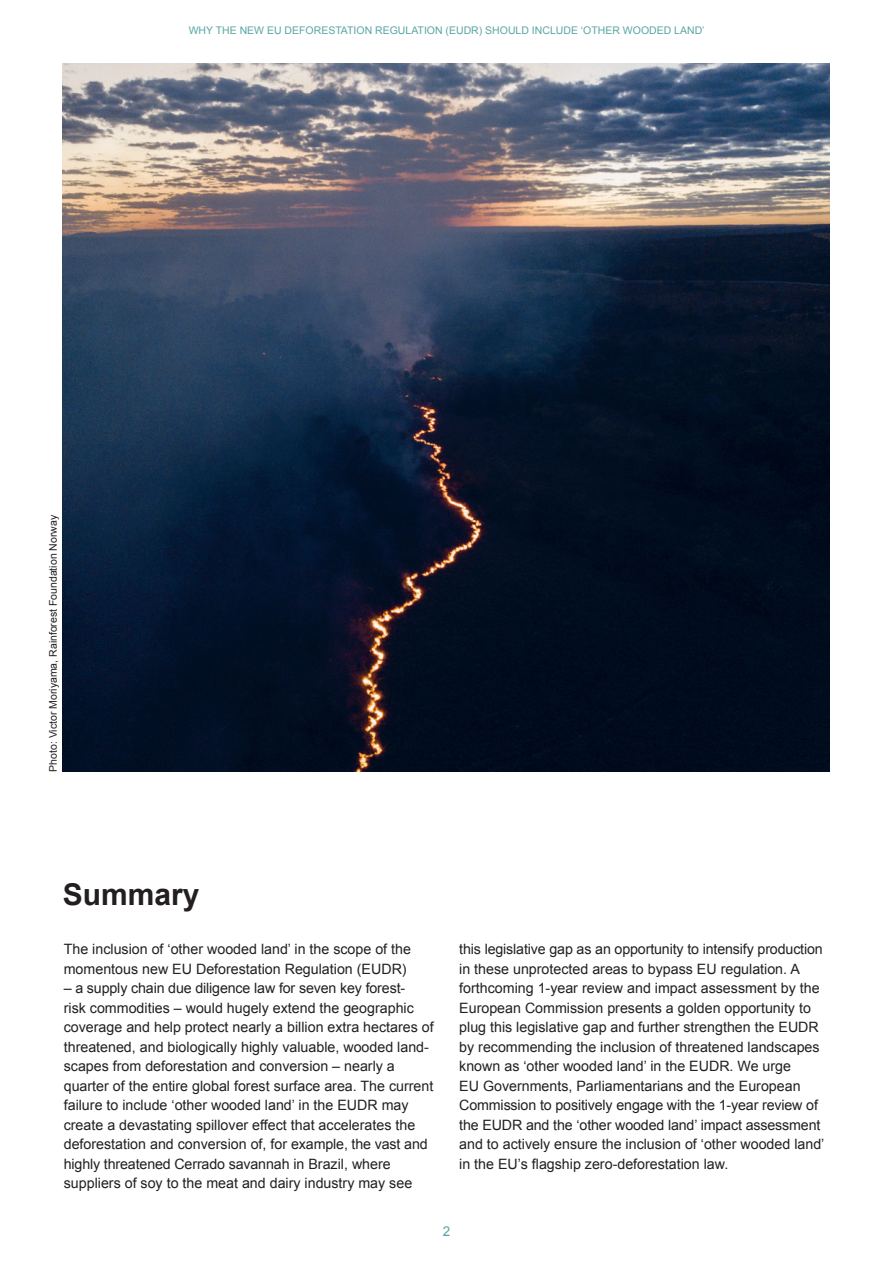
<style>
.page{position:relative;width:893px;height:1263px;background:#fff}
.page>*{position:absolute;margin:0;border:0;box-sizing:border-box;transform-origin:0 0}
.t1{font:700 30px "Arial";color:#231f20}
.t2{font:14.25px/19.5px "Arial";color:#231f20}
.t3{font:13.5px "Arial";color:#58a6a3}
.t4{font:10.5px "Arial";color:#58a6a3}
.t5{font:10.5px "Arial";color:#231f20}
</style>
<div class="page">
<img style="left:63px;top:64px;width:766px;height:708px">
<p class="t4" style="left:189px;top:24px;width:517px">WHY THE NEW EU DEFORESTATION REGULATION (EUDR) SHOULD INCLUDE ‘OTHER WOODED LAND’</p>
<p class="t5" style="left:46px;top:772px;width:258px;rotate:-90deg">Photo: Victor Moriyama, Rainforest Foundation Norway</p>
<h1 class="t1" style="left:63px;top:875px;width:138px">Summary</h1>
<p class="t2" style="left:64px;top:940px;width:349px">The inclusion of ‘other wooded land’ in the scope of the momentous new EU Deforestation Regulation (EUDR)</p>
<p class="t2" style="left:64px;top:979px;width:371px">– a supply chain due diligence law for seven key forest-<br>risk commodities – would hugely extend the geographic coverage and help protect nearly a billion extra hectares of threatened, and biologically highly valuable, wooded land&shy;scapes from deforestation and conversion – nearly a quarter of the entire global forest surface area. The current failure to include ‘other wooded land’ in the EUDR may create a devastating spillover effect that accelerates the deforestation and conversion of, for example, the vast and highly threatened Cerrado savannah in Brazil, where suppliers of soy to the meat and dairy industry may see</p>
<p class="t2" style="left:459px;top:940px;width:367px">this legislative gap as an opportunity to intensify production in these unprotected areas to bypass EU regulation. A forthcoming 1-year review and impact assessment by the European Commission presents a golden opportunity to plug this legislative gap and further strengthen the EUDR by recommending the inclusion of threatened landscapes known as ‘other wooded land’ in the EUDR. We urge<br>EU Governments, Parliamentarians and the European Commission to positively engage with the 1-year review of the EUDR and the ‘other wooded land’ impact assessment and to actively ensure the inclusion of ‘other wooded land’ in the EU’s flagship zero-deforestation law.</p>
<p class="t3" style="left:443px;top:1222px;width:9px">2</p>
</div>
